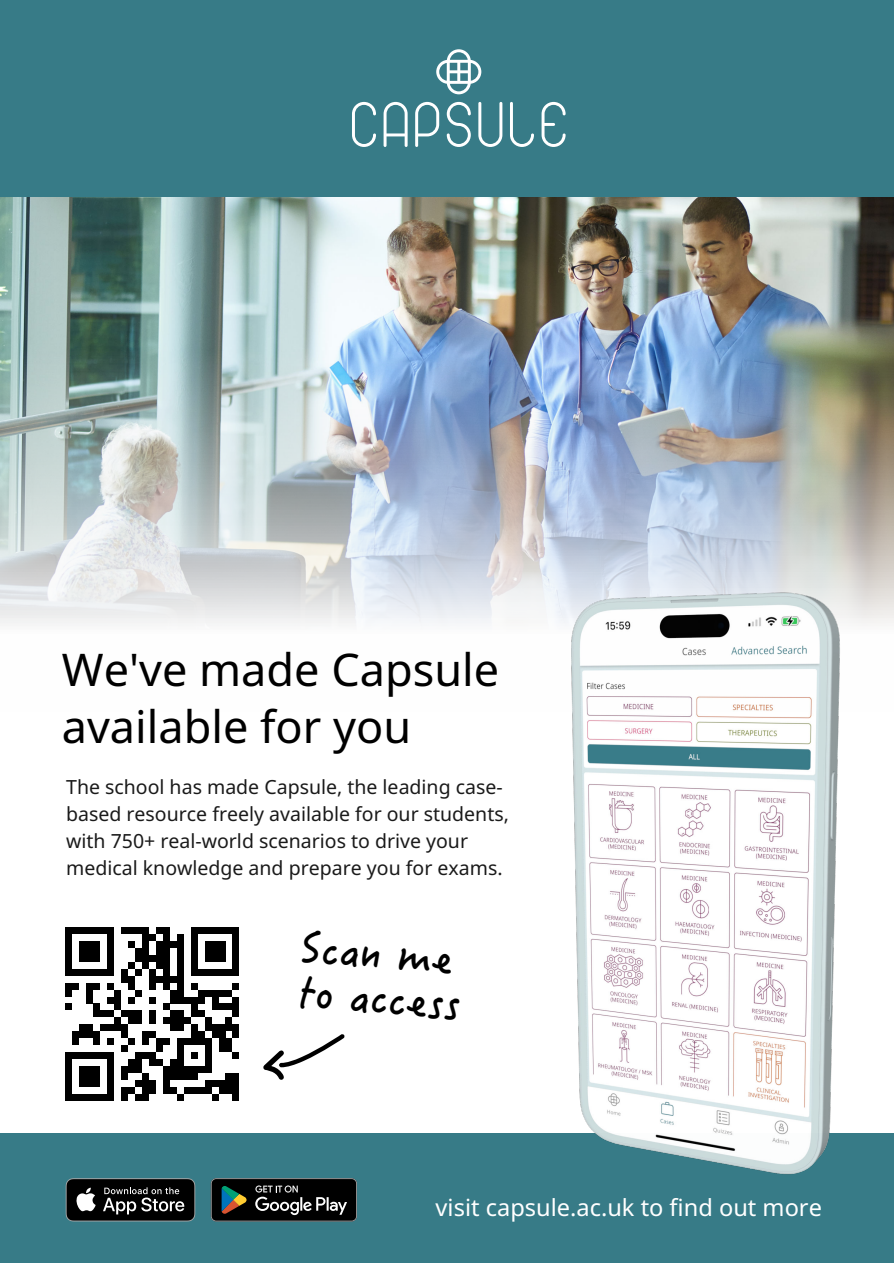
<style>
.page{position:relative;width:894px;height:1263px;background:#fff}
.page>*{position:absolute;margin:0;border:0;box-sizing:border-box;transform-origin:0 0}
.t1{font:45px/57px "Noto Sans";color:#000}
.t2{font:45px/45.2px "Hanzi Pen TC W5";color:#000}
.t3{font:23.55px "Noto Sans";color:#fff}
.t4{font:19.5px/27px "Noto Sans";color:#1a1a1a}
</style>
<div class="page">
<img style="left:0;top:196px;width:893px;height:155px">
<img style="left:0;top:351px;width:893px;height:273px">
<div style="left:65px;top:927px;width:7px;height:7px;background:#000"></div>
<div style="left:65px;top:934px;width:7px;height:7px;background:#000"></div>
<div style="left:65px;top:941px;width:7px;height:7px;background:#000"></div>
<div style="left:65px;top:948px;width:7px;height:7px;background:#000"></div>
<div style="left:65px;top:955px;width:7px;height:7px;background:#000"></div>
<div style="left:65px;top:962px;width:7px;height:7px;background:#000"></div>
<div style="left:65px;top:969px;width:7px;height:7px;background:#000"></div>
<div style="left:65px;top:983px;width:7px;height:6px;background:#000"></div>
<div style="left:65px;top:989px;width:7px;height:7px;background:#000"></div>
<div style="left:65px;top:1003px;width:7px;height:7px;background:#000"></div>
<div style="left:65px;top:1052px;width:7px;height:7px;background:#000"></div>
<div style="left:65px;top:1059px;width:7px;height:7px;background:#000"></div>
<div style="left:65px;top:1066px;width:7px;height:7px;background:#000"></div>
<div style="left:65px;top:1073px;width:7px;height:7px;background:#000"></div>
<div style="left:65px;top:1080px;width:7px;height:7px;background:#000"></div>
<div style="left:65px;top:1087px;width:7px;height:7px;background:#000"></div>
<div style="left:65px;top:1094px;width:7px;height:7px;background:#000"></div>
<div style="left:72px;top:927px;width:7px;height:7px;background:#000"></div>
<div style="left:72px;top:969px;width:7px;height:7px;background:#000"></div>
<div style="left:72px;top:983px;width:7px;height:6px;background:#000"></div>
<div style="left:72px;top:1031px;width:7px;height:7px;background:#000"></div>
<div style="left:72px;top:1038px;width:7px;height:7px;background:#000"></div>
<div style="left:72px;top:1052px;width:7px;height:7px;background:#000"></div>
<div style="left:72px;top:1094px;width:7px;height:7px;background:#000"></div>
<div style="left:79px;top:927px;width:7px;height:7px;background:#000"></div>
<div style="left:79px;top:941px;width:7px;height:7px;background:#000"></div>
<div style="left:79px;top:948px;width:7px;height:7px;background:#000"></div>
<div style="left:79px;top:955px;width:7px;height:7px;background:#000"></div>
<div style="left:79px;top:969px;width:7px;height:7px;background:#000"></div>
<div style="left:79px;top:1024px;width:7px;height:7px;background:#000"></div>
<div style="left:79px;top:1031px;width:7px;height:7px;background:#000"></div>
<div style="left:79px;top:1052px;width:7px;height:7px;background:#000"></div>
<div style="left:79px;top:1066px;width:7px;height:7px;background:#000"></div>
<div style="left:79px;top:1073px;width:7px;height:7px;background:#000"></div>
<div style="left:79px;top:1080px;width:7px;height:7px;background:#000"></div>
<div style="left:79px;top:1094px;width:7px;height:7px;background:#000"></div>
<div style="left:86px;top:927px;width:7px;height:7px;background:#000"></div>
<div style="left:86px;top:941px;width:7px;height:7px;background:#000"></div>
<div style="left:86px;top:948px;width:7px;height:7px;background:#000"></div>
<div style="left:86px;top:955px;width:7px;height:7px;background:#000"></div>
<div style="left:86px;top:969px;width:7px;height:7px;background:#000"></div>
<div style="left:86px;top:983px;width:7px;height:6px;background:#000"></div>
<div style="left:86px;top:989px;width:7px;height:7px;background:#000"></div>
<div style="left:86px;top:996px;width:7px;height:7px;background:#000"></div>
<div style="left:86px;top:1024px;width:7px;height:7px;background:#000"></div>
<div style="left:86px;top:1031px;width:7px;height:7px;background:#000"></div>
<div style="left:86px;top:1052px;width:7px;height:7px;background:#000"></div>
<div style="left:86px;top:1066px;width:7px;height:7px;background:#000"></div>
<div style="left:86px;top:1073px;width:7px;height:7px;background:#000"></div>
<div style="left:86px;top:1080px;width:7px;height:7px;background:#000"></div>
<div style="left:86px;top:1094px;width:7px;height:7px;background:#000"></div>
<div style="left:93px;top:927px;width:7px;height:7px;background:#000"></div>
<div style="left:93px;top:941px;width:7px;height:7px;background:#000"></div>
<div style="left:93px;top:948px;width:7px;height:7px;background:#000"></div>
<div style="left:93px;top:955px;width:7px;height:7px;background:#000"></div>
<div style="left:93px;top:969px;width:7px;height:7px;background:#000"></div>
<div style="left:93px;top:983px;width:7px;height:6px;background:#000"></div>
<div style="left:93px;top:1003px;width:7px;height:7px;background:#000"></div>
<div style="left:93px;top:1010px;width:7px;height:7px;background:#000"></div>
<div style="left:93px;top:1031px;width:7px;height:7px;background:#000"></div>
<div style="left:93px;top:1038px;width:7px;height:7px;background:#000"></div>
<div style="left:93px;top:1052px;width:7px;height:7px;background:#000"></div>
<div style="left:93px;top:1066px;width:7px;height:7px;background:#000"></div>
<div style="left:93px;top:1073px;width:7px;height:7px;background:#000"></div>
<div style="left:93px;top:1080px;width:7px;height:7px;background:#000"></div>
<div style="left:93px;top:1094px;width:7px;height:7px;background:#000"></div>
<div style="left:100px;top:927px;width:7px;height:7px;background:#000"></div>
<div style="left:100px;top:969px;width:7px;height:7px;background:#000"></div>
<div style="left:100px;top:1010px;width:7px;height:7px;background:#000"></div>
<div style="left:100px;top:1024px;width:7px;height:7px;background:#000"></div>
<div style="left:100px;top:1052px;width:7px;height:7px;background:#000"></div>
<div style="left:100px;top:1094px;width:7px;height:7px;background:#000"></div>
<div style="left:107px;top:927px;width:7px;height:7px;background:#000"></div>
<div style="left:107px;top:934px;width:7px;height:7px;background:#000"></div>
<div style="left:107px;top:941px;width:7px;height:7px;background:#000"></div>
<div style="left:107px;top:948px;width:7px;height:7px;background:#000"></div>
<div style="left:107px;top:955px;width:7px;height:7px;background:#000"></div>
<div style="left:107px;top:962px;width:7px;height:7px;background:#000"></div>
<div style="left:107px;top:969px;width:7px;height:7px;background:#000"></div>
<div style="left:107px;top:983px;width:7px;height:6px;background:#000"></div>
<div style="left:107px;top:996px;width:7px;height:7px;background:#000"></div>
<div style="left:107px;top:1010px;width:7px;height:7px;background:#000"></div>
<div style="left:107px;top:1024px;width:7px;height:7px;background:#000"></div>
<div style="left:107px;top:1038px;width:7px;height:7px;background:#000"></div>
<div style="left:107px;top:1052px;width:7px;height:7px;background:#000"></div>
<div style="left:107px;top:1059px;width:7px;height:7px;background:#000"></div>
<div style="left:107px;top:1066px;width:7px;height:7px;background:#000"></div>
<div style="left:107px;top:1073px;width:7px;height:7px;background:#000"></div>
<div style="left:107px;top:1080px;width:7px;height:7px;background:#000"></div>
<div style="left:107px;top:1087px;width:7px;height:7px;background:#000"></div>
<div style="left:107px;top:1094px;width:7px;height:7px;background:#000"></div>
<div style="left:114px;top:989px;width:7px;height:7px;background:#000"></div>
<div style="left:114px;top:996px;width:7px;height:7px;background:#000"></div>
<div style="left:114px;top:1003px;width:7px;height:7px;background:#000"></div>
<div style="left:114px;top:1017px;width:7px;height:7px;background:#000"></div>
<div style="left:114px;top:1024px;width:7px;height:7px;background:#000"></div>
<div style="left:121px;top:927px;width:7px;height:7px;background:#000"></div>
<div style="left:121px;top:969px;width:7px;height:7px;background:#000"></div>
<div style="left:121px;top:976px;width:7px;height:7px;background:#000"></div>
<div style="left:121px;top:1010px;width:7px;height:7px;background:#000"></div>
<div style="left:121px;top:1024px;width:7px;height:7px;background:#000"></div>
<div style="left:121px;top:1031px;width:7px;height:7px;background:#000"></div>
<div style="left:121px;top:1045px;width:7px;height:7px;background:#000"></div>
<div style="left:121px;top:1066px;width:7px;height:7px;background:#000"></div>
<div style="left:121px;top:1073px;width:7px;height:7px;background:#000"></div>
<div style="left:121px;top:1087px;width:7px;height:7px;background:#000"></div>
<div style="left:121px;top:1094px;width:7px;height:7px;background:#000"></div>
<div style="left:0;top:0;width:893px;height:196px;background:#377b87"></div>
<div style="left:0;top:1133px;width:893px;height:130px;background:#377b87"></div>
<svg style="left:436px;top:49px;width:45px;height:45px"></svg>
<svg style="left:352px;top:102px;width:24px;height:45px"></svg>
<svg style="left:478px;top:102px;width:24px;height:45px"></svg>
<svg style="left:510px;top:102px;width:24px;height:45px"></svg>
<svg style="left:415px;top:102px;width:24px;height:45px"></svg>
<svg style="left:446px;top:102px;width:24px;height:45px"></svg>
<svg style="left:383px;top:102px;width:24px;height:45px"></svg>
<svg style="left:541px;top:102px;width:24px;height:45px"></svg>
<svg style="left:211px;top:1212px;width:146px;height:9px"></svg>
<svg style="left:66px;top:1178px;width:129px;height:43px;background:#2c2d2d"></svg>
<img style="left:122px;top:563px;width:771px;height:649px">
<h1 class="t1" style="left:62px;top:640px;width:439px">We've made Capsule available for you</h1>
<p class="t4" style="left:66px;top:773px;width:444px">The school has made Capsule, the leading case&shy;based resource freely available for our students, with 750+ real-world scenarios to drive your medical knowledge and prepare you for exams.</p>
<h1 class="t2" style="left:302px;top:923px;width:165px;rotate:4deg">Scan me to access</h1>
<p class="t3" style="left:435px;top:1191px;width:388px">visit capsule.ac.uk to find out more</p>
</div>
